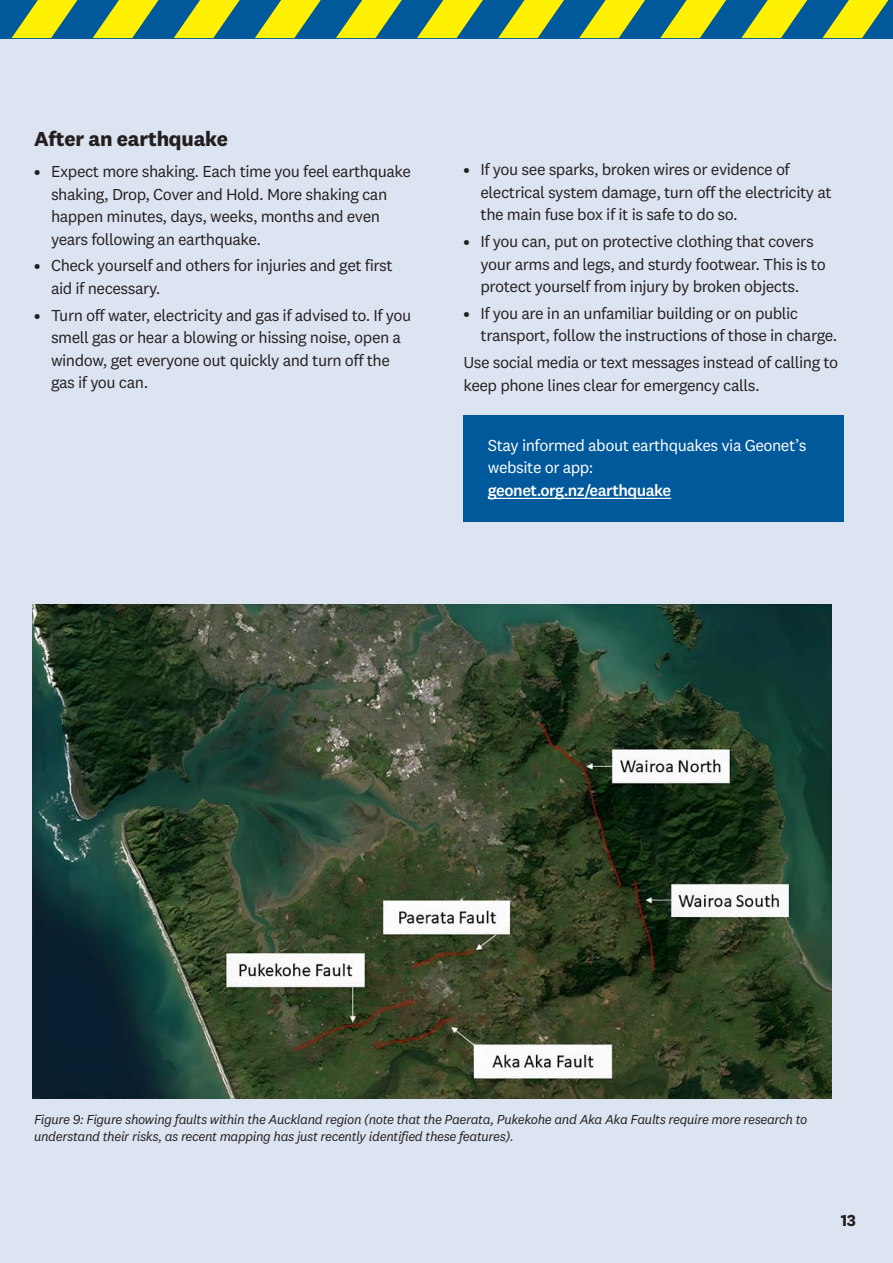
<style>
.page{position:relative;width:893px;height:1263px;background:#dde4f1}
.page>*{position:absolute;margin:0;border:0;box-sizing:border-box;transform-origin:0 0}
.t1{font:700 21px "National 2";letter-spacing:-.01em;color:#231f20}
.t2{font:16.5px/22.5px "National 2";letter-spacing:-.03em;color:#231f20}
.t3{font:16.5px/22.5px "National 2";letter-spacing:-.03em;color:#fff}
.t4{font:500 16.5px "National 2";letter-spacing:-.03em;color:#fff}
.t5{font:700 16.5px "National 2";color:#231f20}
.t6{font:italic 13.5px/16.5px "National 2";letter-spacing:-.03em;color:#231f20}
.s1{font-weight:500}
</style>
<div class="page">
<div style="left:463px;top:415px;width:381px;height:106px;background:#00599b"></div>
<hr style="left:488px;top:498px;width:183px;height:1px;background:#fff">
<img style="left:32px;top:604px;width:799px;height:494px">
<div style="left:0;top:0;width:893px;height:38px;background:#00599b"></div>
<svg style="left:174px;top:0;width:66px;height:38px"></svg>
<svg style="left:93px;top:0;width:66px;height:38px"></svg>
<svg style="left:12px;top:0;width:65px;height:38px"></svg>
<svg style="left:255px;top:0;width:66px;height:38px"></svg>
<svg style="left:336px;top:0;width:66px;height:38px"></svg>
<svg style="left:498px;top:0;width:66px;height:38px"></svg>
<svg style="left:579px;top:0;width:66px;height:38px"></svg>
<svg style="left:660px;top:0;width:66px;height:38px"></svg>
<svg style="left:741px;top:0;width:66px;height:38px"></svg>
<svg style="left:822px;top:0;width:66px;height:38px"></svg>
<svg style="left:417px;top:0;width:66px;height:38px"></svg>
<p class="t1" style="left:34px;top:126px;width:195px">After an earthquake</p>
<p class="t2" style="left:51px;top:160px;width:362px;text-indent:-17px"><span class="s1">•</span> Expect more shaking. Each time you feel earthquake shaking, Drop, Cover and Hold. More shaking can happen minutes, days, weeks, months and even years following an earthquake.</p>
<p class="t2" style="left:51px;top:254px;width:343px;text-indent:-17px"><span class="s1">•</span> Check yourself and others for injuries and get first aid if necessary.</p>
<p class="t2" style="left:51px;top:304px;width:362px;text-indent:-17px"><span class="s1">•</span> Turn off water, electricity and gas if advised to. If you smell gas or hear a blowing or hissing noise, open a window, get everyone out quickly and turn off the gas if you can.</p>
<p class="t2" style="left:480px;top:158px;width:353px;text-indent:-17px"><span class="s1">•</span> If you see sparks, broken wires or evidence of electrical system damage, turn off the electricity at the main fuse box if it is safe to do so.</p>
<p class="t2" style="left:480px;top:230px;width:347px;text-indent:-17px"><span class="s1">•</span> If you can, put on protective clothing that covers your arms and legs, and sturdy footwear. This is to protect yourself from injury by broken objects.</p>
<p class="t2" style="left:480px;top:302px;width:358px;text-indent:-17px"><span class="s1">•</span> If you are in an unfamiliar building or on public transport, follow the instructions of those in charge.</p>
<p class="t2" style="left:463px;top:351px;width:376px">Use social media or text messages instead of calling to keep phone lines clear for emergency calls.</p>
<p class="t3" style="left:488px;top:434px;width:320px">Stay informed about earthquakes via Geonet’s website or app:</p>
<p class="t4" style="left:488px;top:480px;width:185px">geonet.org.nz/earthquake</p>
<p class="t6" style="left:34px;top:1111px;width:775px">Figure 9: Figure showing faults within the Auckland region (note that the Paerata, Pukekohe and Aka Aka Faults require more research to understand their risks, as recent mapping has just recently identified these features).</p>
<p class="t5" style="left:841px;top:1210px;width:16px">13</p>
</div>
